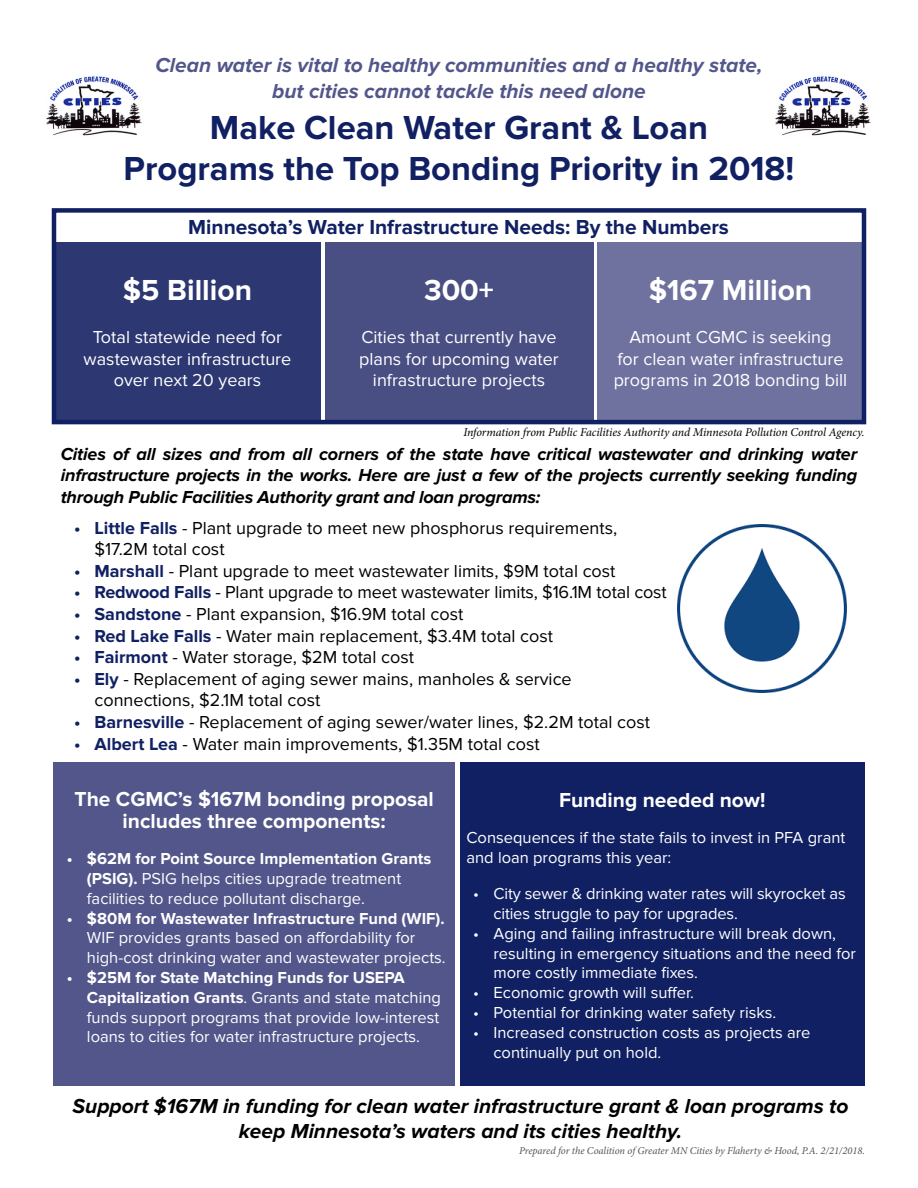
<style>
.page{position:relative;width:918px;height:1188px;background:#fff}
.page>*{position:absolute;margin:0;border:0;box-sizing:border-box;transform-origin:0 0}
.t1{font:700 34.5px/41.4px "Proxima Nova";color:#102062;text-align:center}
.t2{font:700 30px "Proxima Nova";color:#fff}
.t3{font:italic 700 21px/25.2px "Proxima Nova";color:#000;text-align:center}
.t4{font:italic 700 21px/25.2px "Proxima Nova";color:#52568a;text-align:center}
.t5{font:700 21px/21.6px "Proxima Nova";color:#fff;text-align:center}
.t6{font:700 21px "Proxima Nova";color:#102062}
.t7{font:18px/21.6px "Proxima Nova";color:#000}
.t8{font:italic 700 18px/21.6px "Proxima Nova";letter-spacing:-.01em;color:#000;text-align:justify}
.t9{font:18px/21.6px "Proxima Nova";color:#fff;text-align:center}
.t10{font:16.5px/19.8px "Proxima Nova";color:#fff}
.t11{font:700 16.5px "Proxima Nova";color:#fff}
.t12{font:italic 12px "Minion Pro";letter-spacing:-.01em;color:#000}
.t13{font:italic 10.5px "Minion Pro";letter-spacing:-.005em;color:#545456}
.s1{font-weight:700;color:#102062}
.s2{font-weight:700}
</style>
<div class="page">
<img style="left:46px;top:76px;width:96px;height:60px">
<div style="left:54px;top:243px;width:267px;height:177px;background:#2d3771"></div>
<div style="left:325px;top:243px;width:268px;height:177px;background:#494e83"></div>
<div style="left:597px;top:243px;width:267px;height:177px;background:#6f719f"></div>
<div style="left:52px;top:208px;width:814px;height:216px;border:4px solid #102062"></div>
<img style="left:678px;top:525px;width:168px;height:168px">
<div style="left:460px;top:762px;width:405px;height:324px;background:#102062"></div>
<div style="left:53px;top:762px;width:402px;height:324px;background:#52568a"></div>
<img style="left:775px;top:76px;width:96px;height:60px">
<p class="t4" style="left:156px;top:53px;width:608px">Clean water is vital to healthy communities and a healthy state, but cities cannot tackle this need alone</p>
<h1 class="t1" style="left:124px;top:107px;width:672px">Make Clean Water Grant &amp; Loan<br>Programs the Top Bonding Priority in 2018!</h1>
<p class="t6" style="left:188px;top:215px;width:542px">Minnesota’s Water Infrastructure Needs: By the Numbers</p>
<h2 class="t2" style="left:123px;top:273px;width:131px">$5 Billion</h2>
<p class="t9" style="left:84px;top:327px;width:209px">Total statewide need for wastewaster infrastructure over next 20 years</p>
<h2 class="t2" style="left:649px;top:273px;width:165px">$167 Million</h2>
<p class="t9" style="left:614px;top:327px;width:235px">Amount CGMC is seeking<br>for clean water infrastructure programs in 2018 bonding bill</p>
<p class="t12" style="left:464px;top:424px;width:403px">Information from Public Facilities Authority and Minnesota Pollution Control Agency.</p>
<p class="t8" style="left:61px;top:443px;width:798px">Cities of all sizes and from all corners of the state have critical wastewater and drinking water infrastructure projects in the works. Here are just a few of the projects currently seeking funding through Public Facilities Authority grant and loan programs:</p>
<p class="t7" style="left:94px;top:517px;width:524px;text-indent:-20px"><span class="s1">• Little Falls</span> - Plant upgrade to meet new phosphorus requirements, $17.2M total cost</p>
<p class="t7" style="left:74px;top:560px;width:543px"><span class="s1">• Marshall</span> - Plant upgrade to meet wastewater limits, $9M total cost</p>
<p class="t7" style="left:74px;top:582px;width:594px"><span class="s1">• Redwood Falls</span> - Plant upgrade to meet wastewater limits, $16.1M total cost</p>
<p class="t7" style="left:74px;top:603px;width:391px"><span class="s1">• Sandstone</span> - Plant expansion, $16.9M total cost</p>
<p class="t7" style="left:74px;top:625px;width:480px"><span class="s1">• Red Lake Falls</span> - Water main replacement, $3.4M total cost</p>
<p class="t7" style="left:74px;top:647px;width:341px"><span class="s1">• Fairmont</span> - Water storage, $2M total cost</p>
<p class="t7" style="left:94px;top:668px;width:479px;text-indent:-20px"><span class="s1">• Ely</span> - Replacement of aging sewer mains, manholes &amp; service connections, $2.1M total cost</p>
<p class="t7" style="left:74px;top:711px;width:577px"><span class="s1">• Barnesville</span> - Replacement of aging sewer/water lines, $2.2M total cost</p>
<p class="t7" style="left:74px;top:733px;width:467px"><span class="s1">• Albert Lea</span> - Water main improvements, $1.35M total cost</p>
<h2 class="t2" style="left:424px;top:273px;width:71px">300+</h2>
<p class="t9" style="left:359px;top:327px;width:201px">Cities that currently have plans for upcoming water infrastructure projects</p>
<p class="t5" style="left:75px;top:789px;width:361px">The CGMC’s $167M bonding proposal includes three components:</p>
<p class="t10" style="left:87px;top:849px;width:346px;text-indent:-20px"><span class="s2">• $62M for Point Source Implementation Grants (PSIG).</span> PSIG helps cities upgrade treatment facilities to reduce pollutant discharge.</p>
<p class="t11" style="left:67px;top:909px;width:379px">• $80M for Wastewater Infrastructure Fund (WIF).</p>
<p class="t10" style="left:87px;top:928px;width:360px">WIF provides grants based on affordability for high-cost drinking water and wastewater projects.</p>
<p class="t10" style="left:87px;top:968px;width:356px;text-indent:-20px"><span class="s2">• $25M for State Matching Funds for USEPA Capitalization Grants</span>. Grants and state matching funds support programs that provide low-interest loans to cities for water infrastructure projects.</p>
<p class="t5" style="left:559px;top:790px;width:208px">Funding needed now!</p>
<p class="t10" style="left:466px;top:828px;width:380px">Consequences if the state fails to invest in PFA grant and loan programs this year:</p>
<p class="t10" style="left:493px;top:884px;width:354px;text-indent:-20px">• City sewer &amp; drinking water rates will skyrocket as cities struggle to pay for upgrades.</p>
<p class="t10" style="left:493px;top:924px;width:364px;text-indent:-20px">• Aging and failing infrastructure will break down, resulting in emergency situations and the need for more costly immediate fixes.</p>
<p class="t10" style="left:473px;top:983px;width:222px">• Economic growth will suffer.</p>
<p class="t10" style="left:473px;top:1003px;width:305px">• Potential for drinking water safety risks.</p>
<p class="t10" style="left:493px;top:1023px;width:318px;text-indent:-20px">• Increased construction costs as projects are continually put on hold.</p>
<p class="t3" style="left:73px;top:1094px;width:777px">Support $167M in funding for clean water infrastructure grant &amp; loan programs to keep Minnesota’s waters and its cities healthy.</p>
<p class="t13" style="left:519px;top:1143px;width:347px">Prepared for the Coalition of Greater MN Cities by Flaherty &amp; Hood, P.A. 2/21/2018.</p>
</div>
